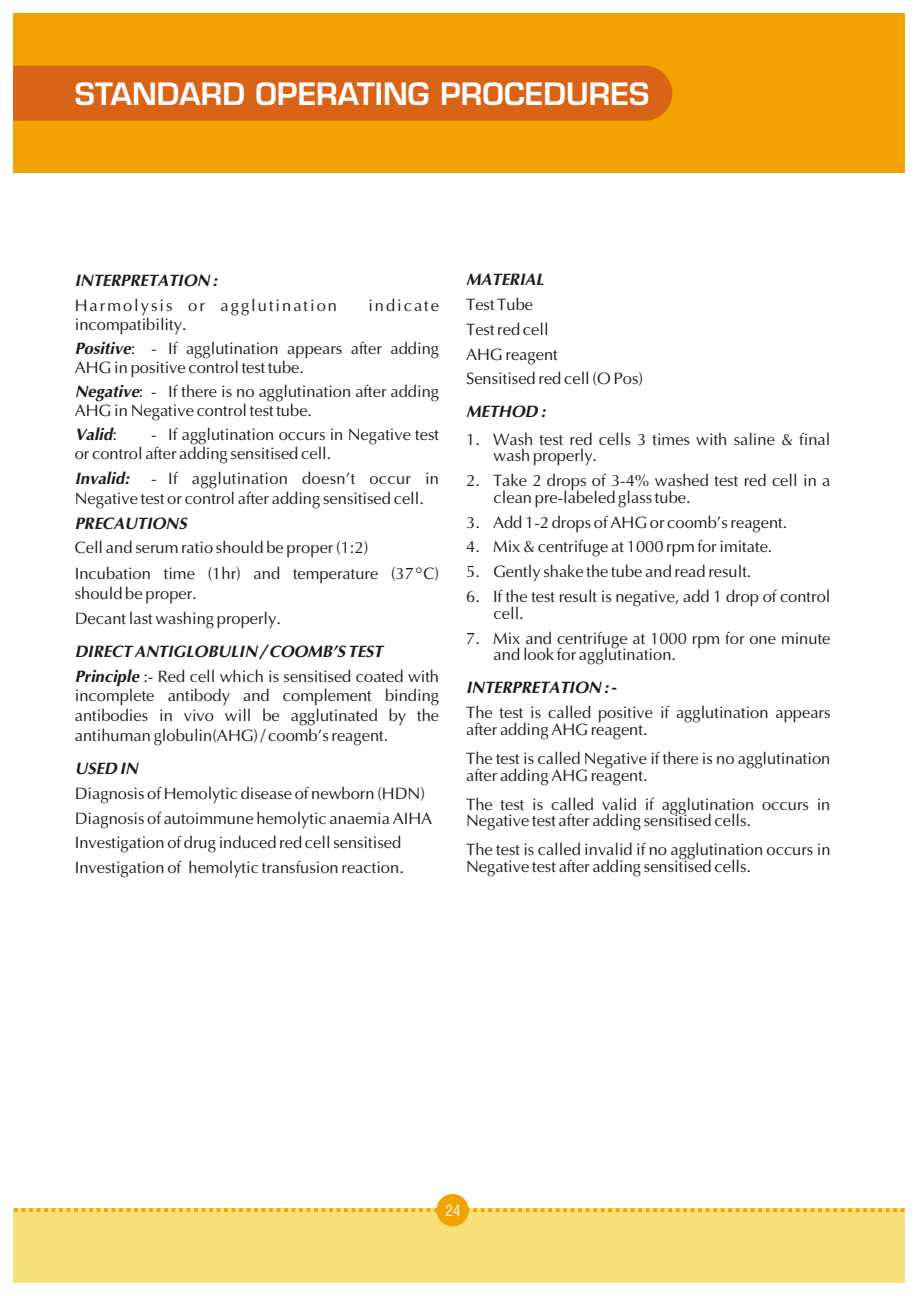
<style>
.page{position:relative;width:918px;height:1296px;background:#fff}
.page>*{position:absolute;margin:0;border:0;box-sizing:border-box;transform-origin:0 0}
.t1{font:30px "Square 721 Dm Normal";color:#fff}
.t2{font:16.5px/19px "Ottawa";color:#1f1a17}
.t3{font:italic 700 16.5px "Ottawa";color:#1f1a17}
.t4{font:16.5px "Ottawa";letter-spacing:.12em;color:#1f1a17}
.t5{font:16.5px "Ottawa";letter-spacing:.02em;color:#1f1a17}
.t6{font:700 16.5px "Ottawa";color:#1f1a17}
.t7{font:15px "Swis 721 Cn BT";color:#fff}
.s1{font-weight:700}
.s2{font-weight:400}
.s3{font-family:"CG Omega";font-size:17.25px}
</style>
<div class="page">
<div style="left:14px;top:1208px;width:890px;height:74px;background:#fae078"></div>
<div style="left:14px;top:14px;width:890px;height:159px;background:#f2a300"></div>
<div style="left:14px;top:66px;width:658px;height:55px;background:#d96317"></div>
<svg style="left:14px;top:1208px;width:422px;height:4px"></svg>
<svg style="left:469px;top:1208px;width:435px;height:4px"></svg>
<div style="left:436px;top:1194px;width:33px;height:32px;background:#f2a300;border-radius:50%"></div>
<h1 class="t1" style="left:75px;top:82px;width:576px">STANDARD OPERATING PROCEDURES</h1>
<p class="t3" style="left:75px;top:274px;width:144px">INTERPRETATION :</p>
<p class="t3" style="left:466px;top:273px;width:79px">MATERIAL</p>
<p class="t4" style="left:75px;top:299px;width:264px">Harmolysis or agglutination</p>
<p class="t4" style="left:368px;top:299px;width:72px">indicate</p>
<p class="t2" style="left:466px;top:297px;width:68px">Test Tube</p>
<p class="t2" style="left:75px;top:316px;width:113px">incompatibility.</p>
<p class="t2" style="left:466px;top:321px;width:84px">Test red cell</p>
<p class="t2" style="left:75px;top:340px;width:366px"><span class="s1">Positive</span>: - If agglutination appears after adding</p>
<p class="t2" style="left:466px;top:346px;width:93px">AHG reagent</p>
<p class="t2" style="left:75px;top:359px;width:231px">AHG in positive control test tube.</p>
<p class="t2" style="left:466px;top:371px;width:178px">Sensitised red cell (O Pos)</p>
<p class="t2" style="left:75px;top:383px;width:366px"><span class="s1">Negative</span>: - If there is no agglutination after adding<br>AHG in Negative control test tube.</p>
<p class="t3" style="left:466px;top:405px;width:80px">METHOD :</p>
<p class="t6" style="left:75px;top:427px;width:44px">Valid<span class="s2">:</span></p>
<p class="t2" style="left:151px;top:426px;width:289px">- If agglutination occurs in Negative test</p>
<p class="t2" style="left:466px;top:431px;width:366px">1. Wash test red cells 3 times with saline &amp; final</p>
<p class="t2" style="left:75px;top:446px;width:258px">or control after adding sensitised cell.</p>
<p class="t2" style="left:494px;top:448px;width:105px">wash properly.</p>
<p class="t6" style="left:75px;top:472px;width:56px">Invalid:</p>
<p class="t5" style="left:151px;top:472px;width:289px">- If agglutination doesn’t occur in</p>
<p class="t2" style="left:466px;top:473px;width:366px">2. Take 2 drops of 3-4% washed test red cell in a</p>
<p class="t2" style="left:75px;top:490px;width:351px">Negative test or control after adding sensitised cell.</p>
<p class="t2" style="left:494px;top:489px;width:199px">clean pre-labeled glass tube.</p>
<p class="t3" style="left:75px;top:516px;width:113px">PRECAUTIONS</p>
<p class="t2" style="left:466px;top:514px;width:323px">3. Add 1-2 drops of AHG or coomb’s reagent.</p>
<p class="t2" style="left:75px;top:540px;width:295px">Cell and serum ratio should be proper (1:2)</p>
<p class="t2" style="left:466px;top:539px;width:308px">4. Mix &amp; centrifuge at 1000 rpm for imitate.</p>
<p class="t2" style="left:75px;top:566px;width:366px">Incubation time (1hr) and temperature (37<span class="s3">°</span>C)</p>
<p class="t2" style="left:466px;top:564px;width:287px">5. Gently shake the tube and read result.</p>
<p class="t2" style="left:75px;top:586px;width:124px">should be proper.</p>
<p class="t2" style="left:466px;top:588px;width:366px">6. If the test result is negative, add 1 drop of control</p>
<p class="t2" style="left:75px;top:610px;width:208px">Decant last washing properly.</p>
<p class="t2" style="left:494px;top:605px;width:32px">cell.</p>
<p class="t2" style="left:466px;top:630px;width:366px">7. Mix and centrifuge at 1000 rpm for one minute</p>
<p class="t3" style="left:75px;top:644px;width:309px">DIRECT ANTIGLOBULIN / COOMB’S TEST</p>
<p class="t2" style="left:494px;top:647px;width:184px">and look for agglutination.</p>
<p class="t2" style="left:75px;top:668px;width:366px"><span class="s1">Principle</span> :- Red cell which is sensitised coated with</p>
<p class="t3" style="left:466px;top:681px;width:152px">INTERPRETATION : -</p>
<p class="t2" style="left:75px;top:688px;width:366px;line-height:19.8px">incomplete antibody and complement binding antibodies in vivo will be agglutinated by the</p>
<p class="t2" style="left:466px;top:706px;width:366px;line-height:16.8px">The test is called positive if agglutination appears after adding AHG reagent.</p>
<p class="t2" style="left:75px;top:728px;width:315px">antihuman globulin(AHG) / coomb’s reagent.</p>
<p class="t2" style="left:466px;top:750px;width:366px">The test is called Negative if there is no agglutination</p>
<p class="t3" style="left:75px;top:762px;width:65px">USED IN</p>
<p class="t2" style="left:466px;top:767px;width:183px">after adding AHG reagent.</p>
<p class="t2" style="left:75px;top:785px;width:352px">Diagnosis of Hemolytic disease of newborn (HDN)</p>
<p class="t2" style="left:466px;top:796px;width:366px">The test is called valid if agglutination occurs in</p>
<p class="t2" style="left:75px;top:810px;width:359px">Diagnosis of autoimmune hemolytic anaemia AIHA</p>
<p class="t2" style="left:466px;top:813px;width:286px">Negative test after adding sensitised cells.</p>
<p class="t2" style="left:75px;top:835px;width:328px">Investigation of drug induced red cell sensitised</p>
<p class="t2" style="left:466px;top:842px;width:366px">The test is called invalid if no agglutination occurs in</p>
<p class="t2" style="left:75px;top:860px;width:331px">Investigation of hemolytic transfusion reaction.</p>
<p class="t2" style="left:466px;top:859px;width:287px">Negative test after adding sensitised cells.</p>
<p class="t7" style="left:446px;top:1204px;width:16px">24</p>
</div>
